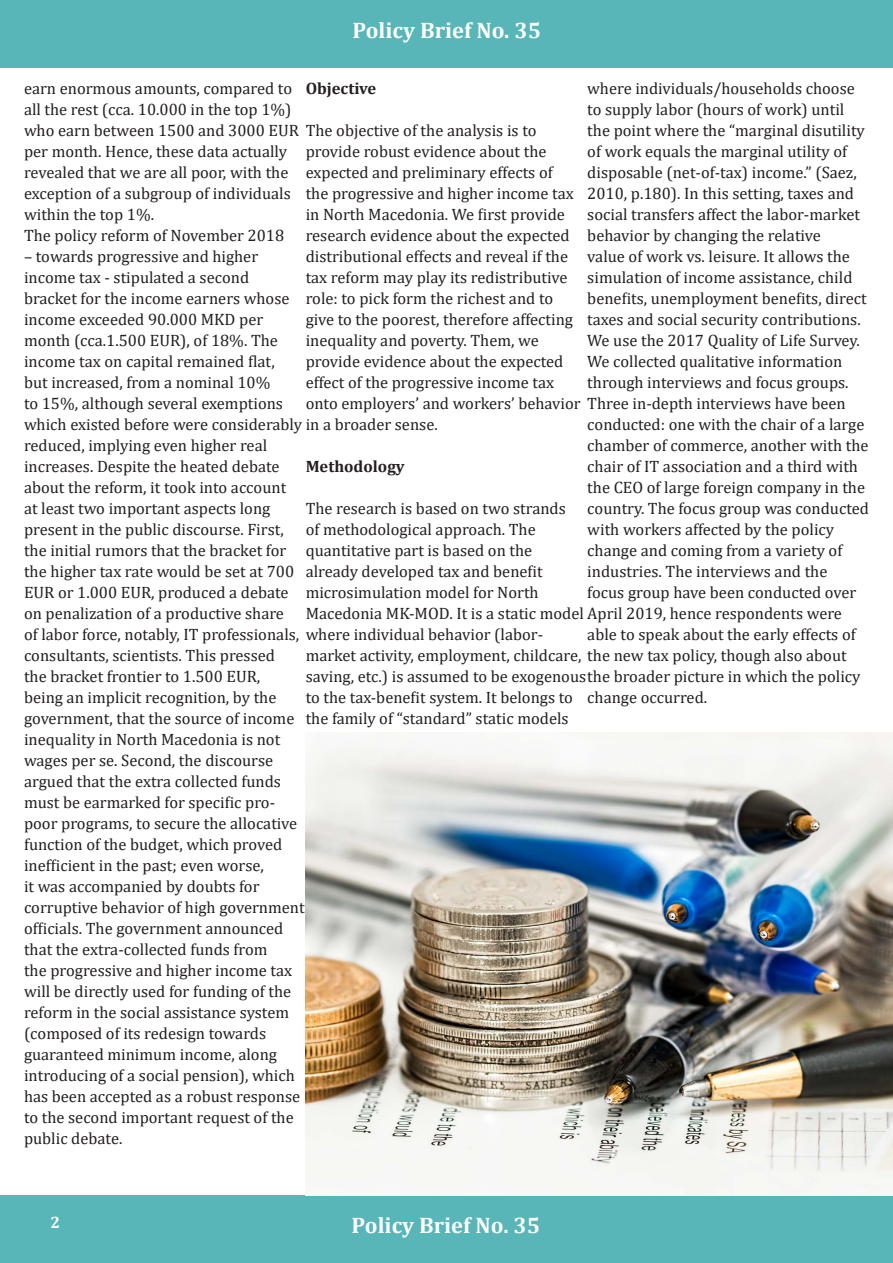
<style>
.page{position:relative;width:893px;height:1263px;background:#fff}
.page>*{position:absolute;margin:0;border:0;box-sizing:border-box;transform-origin:0 0}
.t1{font:700 22.5px "Cambria";color:#fff}
.BodyText{font:16.5px/21px "Cambria";color:#231f20}
.BodyText-2{font:700 16.5px "Cambria";color:#231f20}
.BodyText-3{font:700 16.5px "Cambria";color:#fff}
</style>
<div class="page">
<div style="left:0;top:0;width:893px;height:68px;background:#58b6b9"></div>
<div style="left:0;top:1195px;width:893px;height:68px;background:#58b6b9"></div>
<img style="left:306px;top:733px;width:586px;height:462px">
<h1 class="t1" style="left:353px;top:15px;width:190px">Policy Brief No. 35</h1>
<p class="BodyText" style="left:24px;top:78px;width:514px">earn enormous amounts, compared to<br>all the rest (cca. 10.000 in the top 1%)<br>who earn between 1500 and 3000 EUR The objective of the analysis is to per month. Hence, these data actually<br>revealed that we are all poor, with the<br>exception of a subgroup of individuals<br>within the top 1%.</p>
<p class="BodyText" style="left:24px;top:225px;width:262px">The policy reform of November 2018</p>
<p class="BodyText" style="left:24px;top:246px;width:521px">– towards progressive and higher<br>income tax - stipulated a second<br>bracket for the income earners whose<br>income exceeded 90.000 MKD per<br>month (cca.1.500 EUR), of 18%. The<br>income tax on capital remained flat,<br>but increased, from a nominal 10%<br>to 15%, although several exemptions<br>which existed before were considerably in a broader sense.<br>reduced, implying even higher real<br>increases. Despite the heated debate<br>about the reform, it took into account<br>at least two important aspects long<br>present in the public discourse. First,<br>the initial rumors that the bracket for<br>the higher tax rate would be set at 700<br>EUR or 1.000 EUR, produced a debate<br>on penalization of a productive share<br>of labor force, notably, IT professionals, where individual behavior (labor&shy;consultants, scientists. This pressed<br>the bracket frontier to 1.500 EUR,<br>being an implicit recognition, by the<br>government, that the source of income<br>inequality in North Macedonia is not<br>wages per se. Second, the discourse<br>argued that the extra collected funds<br>must be earmarked for specific pro-<br>poor programs, to secure the allocative<br>function of the budget, which proved<br>inefficient in the past; even worse,<br>it was accompanied by doubts for<br>corruptive behavior of high government<br>officials. The government announced<br>that the extra-collected funds from<br>the progressive and higher income tax<br>will be directly used for funding of the<br>reform in the social assistance system<br>(composed of its redesign towards<br>guaranteed minimum income, along<br>introducing of a social pension), which<br>has been accepted as a robust response<br>to the second important request of the<br>public debate.</p>
<p class="BodyText" style="left:587px;top:78px;width:281px">where individuals/households choose to supply labor (hours of work) until the point where the “marginal disutility of work equals the marginal utility of disposable (net-of-tax) income.” (Saez, 2010, p.180). In this setting, taxes and social transfers affect the labor-market behavior by changing the relative<br>value of work vs. leisure. It allows the simulation of income assistance, child benefits, unemployment benefits, direct taxes and social security contributions.<br>We use the 2017 Quality of Life Survey.</p>
<p class="BodyText" style="left:587px;top:351px;width:263px">We collected qualitative information through interviews and focus groups.</p>
<p class="BodyText" style="left:587px;top:414px;width:283px">conducted: one with the chair of a large chamber of commerce, another with the chair of IT association and a third with the CEO of large foreign company in the country. The focus group was conducted with workers affected by the policy change and coming from a variety of industries. The interviews and the<br>focus group have been conducted over</p>
<p class="BodyText" style="left:587px;top:624px;width:270px">able to speak about the early effects of</p>
<p class="BodyText-2" style="left:306px;top:77px;width:72px">Objective</p>
<p class="BodyText" style="left:306px;top:141px;width:542px">provide robust evidence about the<br>expected and preliminary effects of<br>the progressive and higher income tax<br>in North Macedonia. We first provide<br>research evidence about the expected<br>distributional effects and reveal if the<br>tax reform may play its redistributive<br>role: to pick form the richest and to<br>give to the poorest, therefore affecting<br>inequality and poverty. Them, we<br>provide evidence about the expected<br>effect of the progressive income tax<br>onto employers’ and workers’ behavior Three in-depth interviews have been</p>
<p class="BodyText-2" style="left:306px;top:455px;width:101px">Methodology</p>
<p class="BodyText" style="left:306px;top:498px;width:538px">The research is based on two strands<br>of methodological approach. The<br>quantitative part is based on the<br>already developed tax and benefit<br>microsimulation model for North<br>Macedonia MK-MOD. It is a static model April 2019, hence respondents were</p>
<p class="BodyText" style="left:306px;top:645px;width:556px">market activity, employment, childcare, the new tax policy, though also about saving, etc.) is assumed to be exogenousthe broader picture in which the policy to the tax-benefit system. It belongs to<br>the family of “standard” static models</p>
<p class="BodyText" style="left:587px;top:687px;width:121px">change occurred.</p>
<p class="BodyText-3" style="left:51px;top:1211px;width:11px">2</p>
<h1 class="t1" style="left:352px;top:1209px;width:190px">Policy Brief No. 35</h1>
</div>
